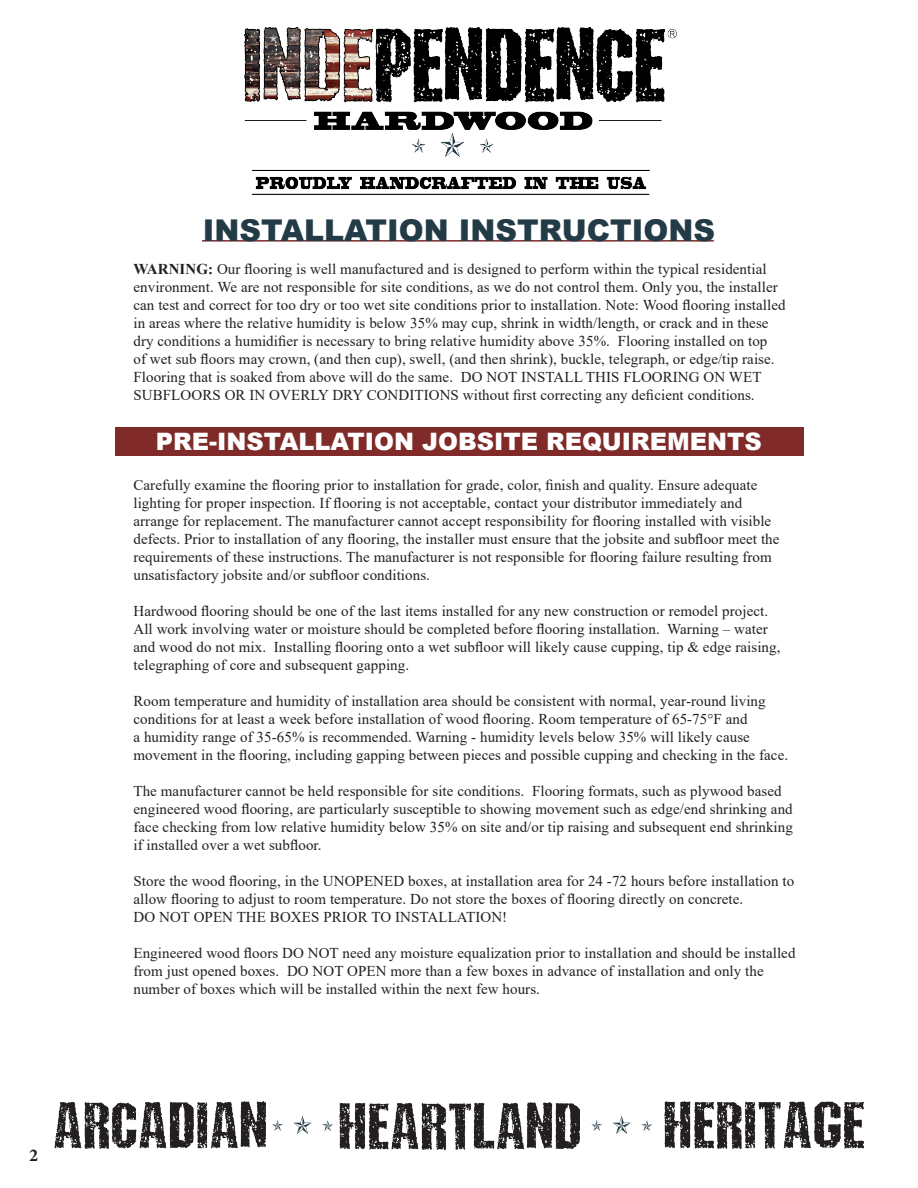
<style>
.page{position:relative;width:918px;height:1188px;background:#fff}
.page>*{position:absolute;margin:0;border:0;box-sizing:border-box;transform-origin:0 0}
.t1{font:900 30px "Arial";color:#223b46}
.t2{font:900 24px "Arial";color:#fff}
.t3{font:700 18px "Minion Pro";color:#231f20}
.t4{font:15px/18px "Times New Roman";letter-spacing:.005em;color:#231f20}
.s1{font-weight:700}
</style>
<div class="page">
<hr style="left:202px;top:240px;width:512px;height:2px;background:#802b29">
<img style="left:244px;top:28px;width:433px;height:166px">
<svg style="left:293px;top:1116px;width:19px;height:18px"></svg>
<svg style="left:322px;top:1120px;width:11px;height:11px"></svg>
<svg style="left:272px;top:1120px;width:11px;height:11px"></svg>
<img style="left:54px;top:1101px;width:211px;height:47px">
<img style="left:664px;top:1102px;width:199px;height:46px">
<img style="left:340px;top:1103px;width:239px;height:47px">
<svg style="left:613px;top:1116px;width:18px;height:18px"></svg>
<svg style="left:641px;top:1120px;width:11px;height:11px"></svg>
<svg style="left:591px;top:1120px;width:11px;height:11px"></svg>
<div style="left:115px;top:428px;width:689px;height:28px;background:#802b29"></div>
<p class="t3" style="left:29px;top:1143px;width:10px">2</p>
<h1 class="t1" style="left:203px;top:209px;width:514px">INSTALLATION INSTRUCTIONS</h1>
<p class="t4" style="left:133px;top:259px;width:654px"><span class="s1">WARNING:</span> Our flooring is well manufactured and is designed to perform within the typical residential environment. We are not responsible for site conditions, as we do not control them. Only you, the installer can test and correct for too dry or too wet site conditions prior to installation. Note: Wood flooring installed in areas where the relative humidity is below 35% may cup, shrink in width/length, or crack and in these</p>
<p class="t4" style="left:133px;top:331px;width:643px">dry conditions a humidifier is necessary to bring relative humidity above 35%. Flooring installed on top of wet sub floors may crown, (and then cup), swell, (and then shrink), buckle, telegraph, or edge/tip raise.<br>Flooring that is soaked from above will do the same. DO NOT INSTALL THIS FLOORING ON WET SUBFLOORS OR IN OVERLY DRY CONDITIONS without first correcting any deficient conditions.</p>
<p class="t2" style="left:156px;top:424px;width:607px">PRE-INSTALLATION JOBSITE REQUIREMENTS</p>
<p class="t4" style="left:133px;top:475px;width:648px">Carefully examine the flooring prior to installation for grade, color, finish and quality. Ensure adequate lighting for proper inspection. If flooring is not acceptable, contact your distributor immediately and arrange for replacement. The manufacturer cannot accept responsibility for flooring installed with visible defects. Prior to installation of any flooring, the installer must ensure that the jobsite and subfloor meet the requirements of these instructions. The manufacturer is not responsible for flooring failure resulting from unsatisfactory jobsite and/or subfloor conditions.</p>
<p class="t4" style="left:133px;top:601px;width:649px">Hardwood flooring should be one of the last items installed for any new construction or remodel project.<br>All work involving water or moisture should be completed before flooring installation. Warning – water and wood do not mix. Installing flooring onto a wet subfloor will likely cause cupping, tip &amp; edge raising, telegraphing of core and subsequent gapping.</p>
<p class="t4" style="left:133px;top:691px;width:656px">Room temperature and humidity of installation area should be consistent with normal, year-round living conditions for at least a week before installation of wood flooring. Room temperature of 65-75°F and<br>a humidity range of 35-65% is recommended. Warning - humidity levels below 35% will likely cause movement in the flooring, including gapping between pieces and possible cupping and checking in the face.</p>
<p class="t4" style="left:133px;top:781px;width:661px">The manufacturer cannot be held responsible for site conditions. Flooring formats, such as plywood based engineered wood flooring, are particularly susceptible to showing movement such as edge/end shrinking and face checking from low relative humidity below 35% on site and/or tip raising and subsequent end shrinking if installed over a wet subfloor.</p>
<p class="t4" style="left:133px;top:871px;width:662px">Store the wood flooring, in the UNOPENED boxes, at installation area for 24 -72 hours before installation to allow flooring to adjust to room temperature. Do not store the boxes of flooring directly on concrete.<br>DO NOT OPEN THE BOXES PRIOR TO INSTALLATION!</p>
<p class="t4" style="left:133px;top:943px;width:664px">Engineered wood floors DO NOT need any moisture equalization prior to installation and should be installed from just opened boxes. DO NOT OPEN more than a few boxes in advance of installation and only the number of boxes which will be installed within the next few hours.</p>
</div>
